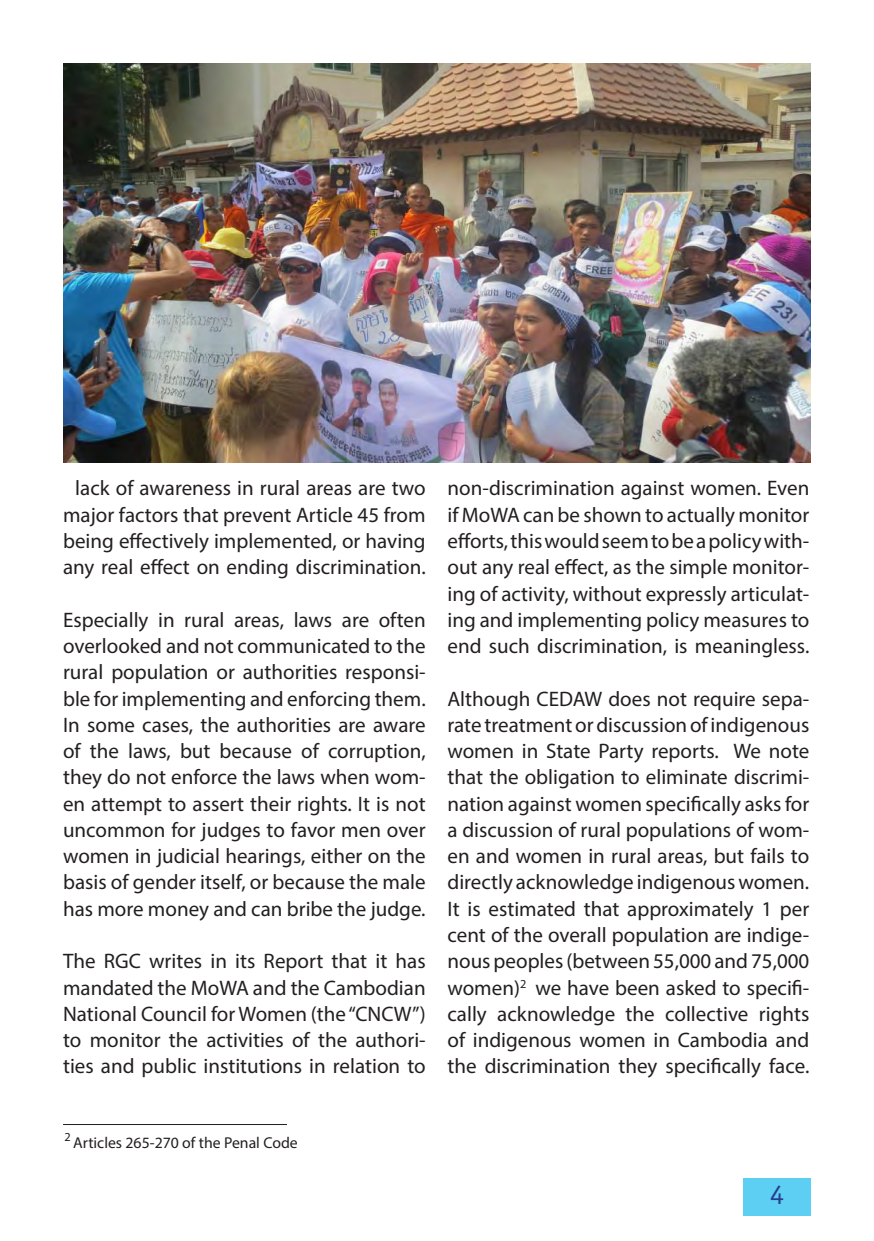
<style>
.page{position:relative;width:874px;height:1241px;background:#fff}
.page>*{position:absolute;margin:0;border:0;box-sizing:border-box;transform-origin:0 0}
.t1{font:28px "Officina Serif ITCTT Book";color:#253f8e}
.t2{font:21px/26.2px "Myriad Pro";color:#231f20;text-align:justify}
.t3{font:15.75px "Myriad Pro";color:#231f20}
</style>
<div class="page">
<hr style="left:63px;top:1123px;width:224px;height:1px;background:#231f20">
<div style="left:743px;top:1178px;width:67px;height:37px;background:#5dcff2"></div>
<img style="left:63px;top:63px;width:747px;height:399px">
<p class="t2" style="left:63px;top:475px;width:364px;text-align:center">lack of awareness in rural areas are two major factors that prevent Article 45 from being effectively implemented, or having any real effect on ending discrimination.</p>
<p class="t2" style="left:63px;top:606px;width:364px">Especially in rural areas, laws are often overlooked and not communicated to the rural population or authorities responsi&shy;ble for implementing and enforcing them.<br>In some cases, the authorities are aware of the laws, but because of corruption, they do not enforce the laws when wom&shy;en attempt to assert their rights. It is not uncommon for judges to favor men over women in judicial hearings, either on the basis of gender itself, or because the male has more money and can bribe the judge.</p>
<p class="t2" style="left:63px;top:947px;width:364px">The RGC writes in its Report that it has mandated the MoWA and the Cambodian National Council for Women (the “CNCW”) to monitor the activities of the authori&shy;ties and public institutions in relation to</p>
<p class="t3" style="left:64px;top:1132px;width:235px"><sup>2</sup> Articles 265-270 of the Penal Code</p>
<p class="t2" style="left:447px;top:475px;width:363px">non-discrimination against women. Even if MoWA can be shown to actually monitor efforts, this would seem to be a policy with&shy;out any real effect, as the simple monitor&shy;ing of activity, without expressly articulat&shy;ing and implementing policy measures to end such discrimination, is meaningless.</p>
<p class="t2" style="left:447px;top:685px;width:363px">Although CEDAW does not require sepa&shy;rate treatment or discussion of indigenous women in State Party reports. We note that the obligation to eliminate discrimi&shy;nation against women specifically asks for a discussion of rural populations of wom&shy;en and women in rural areas, but fails to directly acknowledge indigenous women.<br>It is estimated that approximately 1 per cent of the overall population are indige&shy;nous peoples (between 55,000 and 75,000 women)<sup>2</sup> we have been asked to specifi&shy;cally acknowledge the collective rights of indigenous women in Cambodia and the discrimination they specifically face.</p>
<p class="t1" style="left:769px;top:1178px;width:15px">4</p>
</div>
